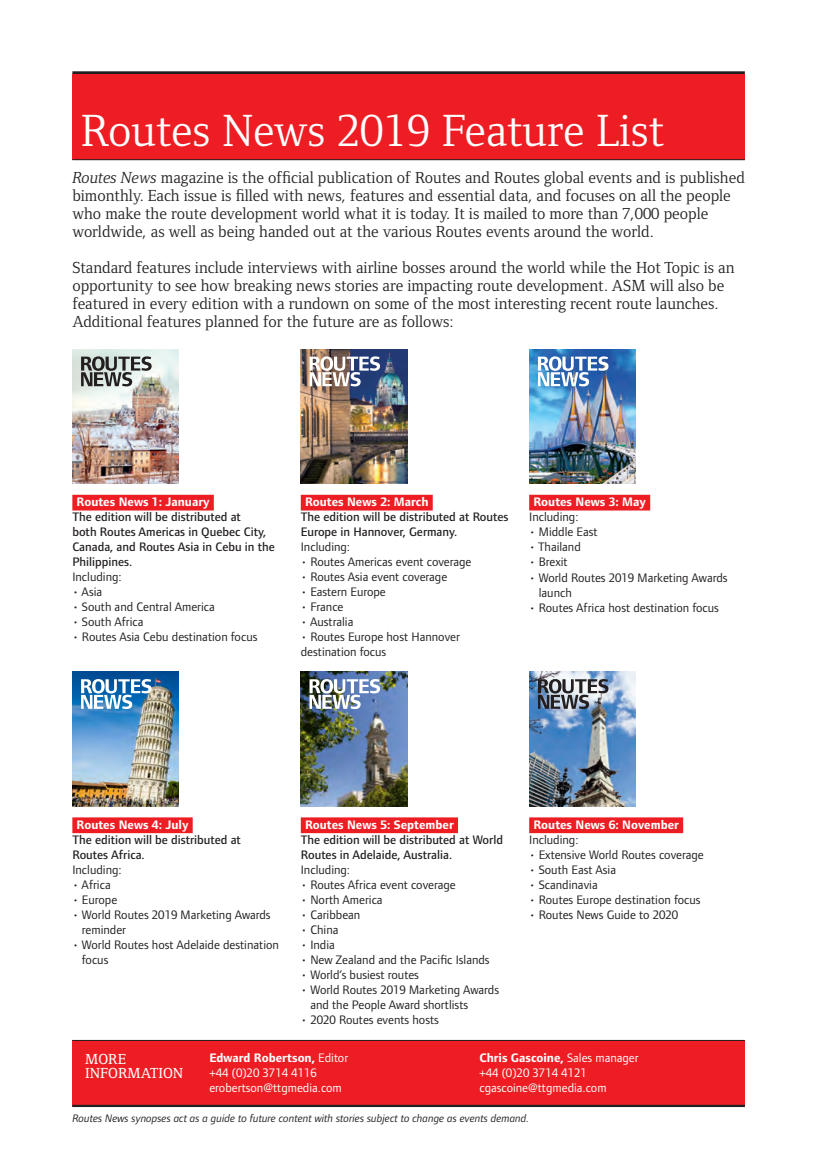
<style>
.page{position:relative;width:830px;height:1174px;background:#fff}
.page>*{position:absolute;margin:0;border:0;box-sizing:border-box;transform-origin:0 0}
.t1{font:46.5px "Foundry Form Serif";color:#fff}
.t2{font:16.5px/18px "Foundry Form Serif";color:#231f20}
.t3{font:500 15px/13.5px "Foundry Form Serif";color:#fff}
.body_copy_Amalia{font:12.75px/15px "Foundry Form Sans";color:#231f20}
.body_copy_Amalia-2{font:500 12.75px/15px "Foundry Form Sans";color:#231f20}
.body_copy_Amalia-3{font:700 12.75px "Foundry Form Sans";color:#fff}
.body_copy_Amalia-4{font:12.75px "Foundry Form Sans";color:#fff}
.body_copy_Amalia-5{font:italic 11.25px "Foundry Form Sans";color:#231f20}
.s1{font-style:italic}
.s2{font-weight:400}
</style>
<div class="page">
<hr style="left:72px;top:71px;width:672px;height:3px;background:#231f20">
<div style="left:72px;top:74px;width:672px;height:85px;background:#ee1d23"></div>
<hr style="left:72px;top:159px;width:672px;height:1px;background:#231f20">
<div style="left:72px;top:495px;width:142px;height:15px;background:#ee1d23"></div>
<div style="left:300px;top:495px;width:132px;height:15px;background:#ee1d23"></div>
<div style="left:529px;top:495px;width:121px;height:15px;background:#ee1d23"></div>
<div style="left:72px;top:1040px;width:672px;height:66px;background:#ee1d23"></div>
<hr style="left:72px;top:1104px;width:672px;height:3px;background:#231f20">
<hr style="left:72px;top:1040px;width:672px;height:1px;background:#231f20">
<div style="left:72px;top:817px;width:121px;height:16px;background:#ee1d23"></div>
<div style="left:300px;top:817px;width:158px;height:16px;background:#ee1d23"></div>
<div style="left:529px;top:817px;width:153px;height:16px;background:#ee1d23"></div>
<img style="left:72px;top:349px;width:107px;height:135px">
<img style="left:300px;top:349px;width:107px;height:135px">
<img style="left:529px;top:349px;width:106px;height:135px">
<img style="left:72px;top:671px;width:107px;height:135px">
<img style="left:300px;top:671px;width:107px;height:135px">
<img style="left:529px;top:671px;width:106px;height:135px">
<svg style="left:81px;top:356px;width:70px;height:30px;background:#8b908d"></svg>
<svg style="left:309px;top:356px;width:71px;height:30px"></svg>
<svg style="left:537px;top:356px;width:71px;height:30px"></svg>
<svg style="left:81px;top:679px;width:70px;height:30px"></svg>
<img style="left:309px;top:679px;width:71px;height:30px">
<svg style="left:537px;top:679px;width:71px;height:30px;background:#7d838d"></svg>
<p class="t1" style="left:81px;top:105px;width:584px">Routes News 2019 Feature List</p>
<p class="t2" style="left:72px;top:168px;width:673px"><span class="s1">Routes News</span> magazine is the official publication of Routes and Routes global events and is published bimonthly. Each issue is filled with news, features and essential data, and focuses on all the people who make the route development world what it is today. It is mailed to more than 7,000 people worldwide, as well as being handed out at the various Routes events around the world.</p>
<p class="t2" style="left:72px;top:258px;width:663px">Standard features include interviews with airline bosses around the world while the Hot Topic is an opportunity to see how breaking news stories are impacting route development. ASM will also be featured in every edition with a rundown on some of the most interesting recent route launches.</p>
<p class="t2" style="left:72px;top:312px;width:382px">Additional features planned for the future are as follows:</p>
<p class="body_copy_Amalia-3" style="left:77px;top:495px;width:134px">Routes News 1: January</p>
<p class="body_copy_Amalia-2" style="left:72px;top:509px;width:204px">The edition will be distributed at<br>both Routes Americas in Quebec City,<br>Canada, and Routes Asia in Cebu in the<br>Philippines.</p>
<p class="body_copy_Amalia" style="left:72px;top:569px;width:51px">Including:</p>
<p class="body_copy_Amalia" style="left:72px;top:584px;width:31px">• Asia</p>
<p class="body_copy_Amalia" style="left:72px;top:599px;width:144px">• South and Central America</p>
<p class="body_copy_Amalia" style="left:72px;top:614px;width:73px">• South Africa</p>
<p class="body_copy_Amalia" style="left:72px;top:629px;width:186px">• Routes Asia Cebu destination focus</p>
<p class="body_copy_Amalia-3" style="left:305px;top:495px;width:125px">Routes News 2: March</p>
<p class="body_copy_Amalia-2" style="left:300px;top:509px;width:209px">The edition will be distributed at Routes<br>Europe in Hannover, Germany.</p>
<p class="body_copy_Amalia" style="left:300px;top:539px;width:51px">Including:</p>
<p class="body_copy_Amalia" style="left:300px;top:554px;width:172px">• Routes Americas event coverage</p>
<p class="body_copy_Amalia" style="left:300px;top:569px;width:148px">• Routes Asia event coverage</p>
<p class="body_copy_Amalia" style="left:300px;top:584px;width:86px">• Eastern Europe</p>
<p class="body_copy_Amalia" style="left:300px;top:599px;width:44px">• France</p>
<p class="body_copy_Amalia" style="left:300px;top:614px;width:54px">• Australia</p>
<p class="body_copy_Amalia" style="left:300px;top:629px;width:160px">• Routes Europe host Hannover destination focus</p>
<p class="body_copy_Amalia-3" style="left:533px;top:495px;width:114px">Routes News 3: May</p>
<p class="body_copy_Amalia" style="left:529px;top:509px;width:51px">Including:</p>
<p class="body_copy_Amalia" style="left:529px;top:524px;width:70px">• Middle East</p>
<p class="body_copy_Amalia" style="left:529px;top:539px;width:53px">• Thailand</p>
<p class="body_copy_Amalia" style="left:529px;top:554px;width:40px">• Brexit</p>
<p class="body_copy_Amalia" style="left:538px;top:569px;width:190px;text-indent:-10px">• World Routes 2019 Marketing Awards launch</p>
<p class="body_copy_Amalia" style="left:529px;top:599px;width:191px">• Routes Africa host destination focus</p>
<p class="body_copy_Amalia-3" style="left:77px;top:817px;width:113px">Routes News 4: July</p>
<p class="body_copy_Amalia-2" style="left:72px;top:832px;width:170px">The edition will be distributed at<br>Routes Africa.</p>
<p class="body_copy_Amalia" style="left:72px;top:862px;width:51px">Including:</p>
<p class="body_copy_Amalia" style="left:72px;top:877px;width:40px">• Africa</p>
<p class="body_copy_Amalia" style="left:72px;top:892px;width:46px">• Europe</p>
<p class="body_copy_Amalia" style="left:82px;top:907px;width:190px;text-indent:-10px">• World Routes 2019 Marketing Awards reminder</p>
<p class="body_copy_Amalia" style="left:82px;top:937px;width:198px;text-indent:-10px">• World Routes host Adelaide destination focus</p>
<p class="body_copy_Amalia-3" style="left:305px;top:817px;width:150px">Routes News 5: September</p>
<p class="body_copy_Amalia-2" style="left:300px;top:832px;width:204px">The edition will be distributed at World<br>Routes in Adelaide, Australia.</p>
<p class="body_copy_Amalia" style="left:300px;top:862px;width:51px">Including:</p>
<p class="body_copy_Amalia" style="left:300px;top:877px;width:156px">• Routes Africa event coverage</p>
<p class="body_copy_Amalia" style="left:300px;top:892px;width:83px">• North America</p>
<p class="body_copy_Amalia" style="left:300px;top:907px;width:61px">• Caribbean</p>
<p class="body_copy_Amalia" style="left:300px;top:922px;width:39px">• China</p>
<p class="body_copy_Amalia" style="left:300px;top:937px;width:36px">• India</p>
<p class="body_copy_Amalia" style="left:300px;top:952px;width:190px">• New Zealand and the Pacific Islands</p>
<p class="body_copy_Amalia" style="left:300px;top:967px;width:120px">• World’s busiest routes</p>
<p class="body_copy_Amalia" style="left:310px;top:982px;width:190px;text-indent:-10px">• World Routes 2019 Marketing Awards and the People Award shortlists</p>
<p class="body_copy_Amalia" style="left:300px;top:1012px;width:140px">• 2020 Routes events hosts</p>
<p class="body_copy_Amalia-3" style="left:533px;top:817px;width:147px">Routes News 6: November</p>
<p class="body_copy_Amalia" style="left:529px;top:832px;width:51px">Including:</p>
<p class="body_copy_Amalia" style="left:529px;top:847px;width:176px">• Extensive World Routes coverage</p>
<p class="body_copy_Amalia" style="left:529px;top:862px;width:88px">• South East Asia</p>
<p class="body_copy_Amalia" style="left:529px;top:877px;width:70px">• Scandinavia</p>
<p class="body_copy_Amalia" style="left:529px;top:892px;width:173px">• Routes Europe destination focus</p>
<p class="body_copy_Amalia" style="left:529px;top:907px;width:150px">• Routes News Guide to 2020</p>
<p class="body_copy_Amalia-3" style="left:209px;top:1050px;width:140px">Edward Robertson, <span class="s2">Editor</span></p>
<p class="body_copy_Amalia-4" style="left:209px;top:1065px;width:109px">+44 (0)20 3714 4116</p>
<p class="body_copy_Amalia-4" style="left:209px;top:1080px;width:134px">erobertson@ttgmedia.com</p>
<p class="body_copy_Amalia-3" style="left:479px;top:1050px;width:161px">Chris Gascoine, <span class="s2">Sales manager</span></p>
<p class="body_copy_Amalia-4" style="left:479px;top:1065px;width:109px">+44 (0)20 3714 4121</p>
<p class="body_copy_Amalia-4" style="left:479px;top:1080px;width:129px">cgascoine@ttgmedia.com</p>
<p class="t3" style="left:85px;top:1052px;width:100px">MORE<br>INFORMATION</p>
<p class="body_copy_Amalia-5" style="left:72px;top:1111px;width:458px">Routes News synopses act as a guide to future content with stories subject to change as events demand.</p>
</div>
